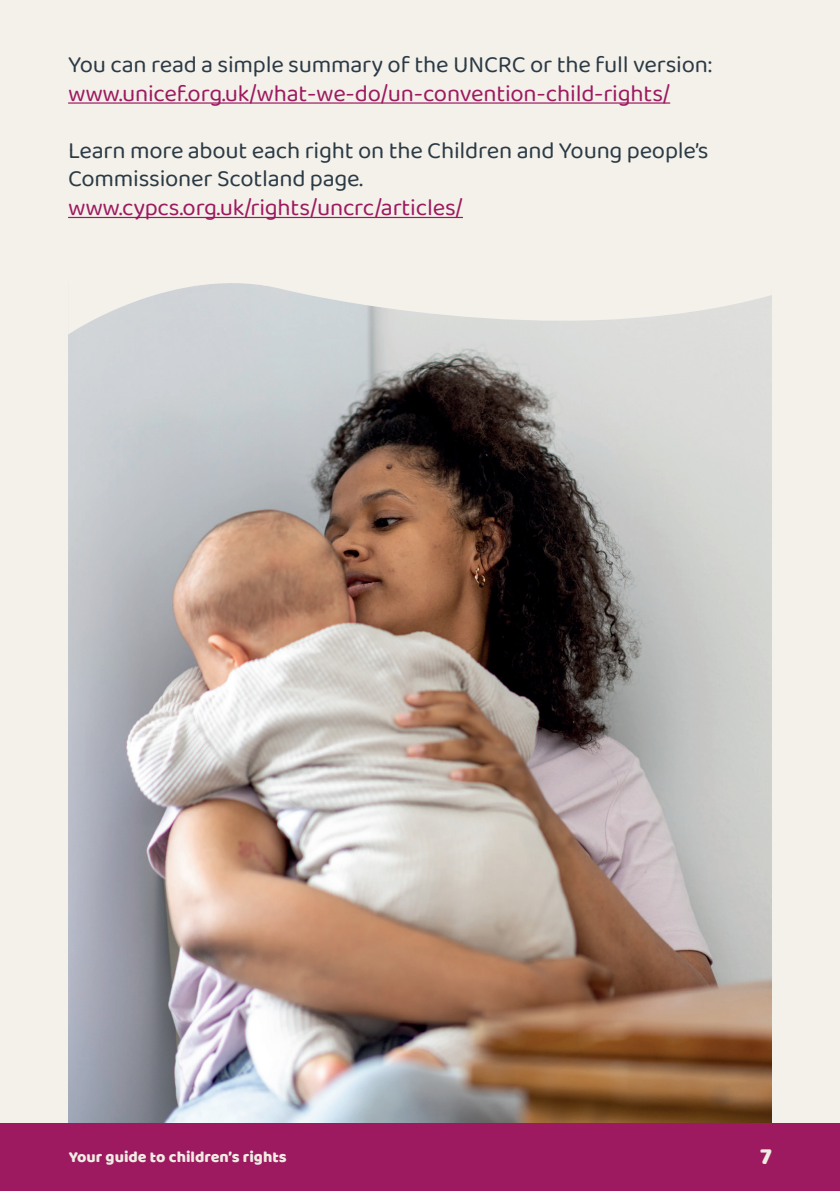
<style>
.page{position:relative;width:840px;height:1191px;background:#fff}
.page>*{position:absolute;margin:0;border:0;box-sizing:border-box;transform-origin:0 0}
.t1{font:24px/28.6px "Baloo Bhai 2";letter-spacing:-.01em;color:#2b3a45}
.t2{font:24px "Baloo Bhai 2";letter-spacing:-.01em;color:#9d1a60}
.t3{font:24px "Baloo Bhai";color:#efece4}
.t4{font:16px "Baloo Bhai";color:#efece4}
</style>
<div class="page">
<div style="left:0;top:1123px;width:839px;height:68px;background:#9d1a60"></div>
<div style="left:0;top:0;width:839px;height:1123px;background:#f4f1ea"></div>
<img style="left:68px;top:356px;width:703px;height:767px">
<svg style="left:68px;top:102px;width:703px;height:254px"></svg>
<hr style="left:68px;top:102px;width:601px;height:2px;background:#9d1a60">
<hr style="left:68px;top:217px;width:394px;height:1px;background:#9d1a60">
<p class="t1" style="left:68px;top:51px;width:645px">You can read a simple summary of the UNCRC or the full version:</p>
<p class="t2" style="left:68px;top:76px;width:603px">www.unicef.org.uk/what-we-do/un-convention-child-rights/</p>
<p class="t1" style="left:68px;top:137px;width:641px">Learn more about each right on the Children and Young people’s<br>Commissioner Scotland page.</p>
<p class="t2" style="left:68px;top:191px;width:396px">www.cypcs.org.uk/rights/uncrc/articles/</p>
<p class="t4" style="left:69px;top:1147px;width:219px">Your guide to children’s rights</p>
<p class="t3" style="left:759px;top:1141px;width:13px">7</p>
</div>
